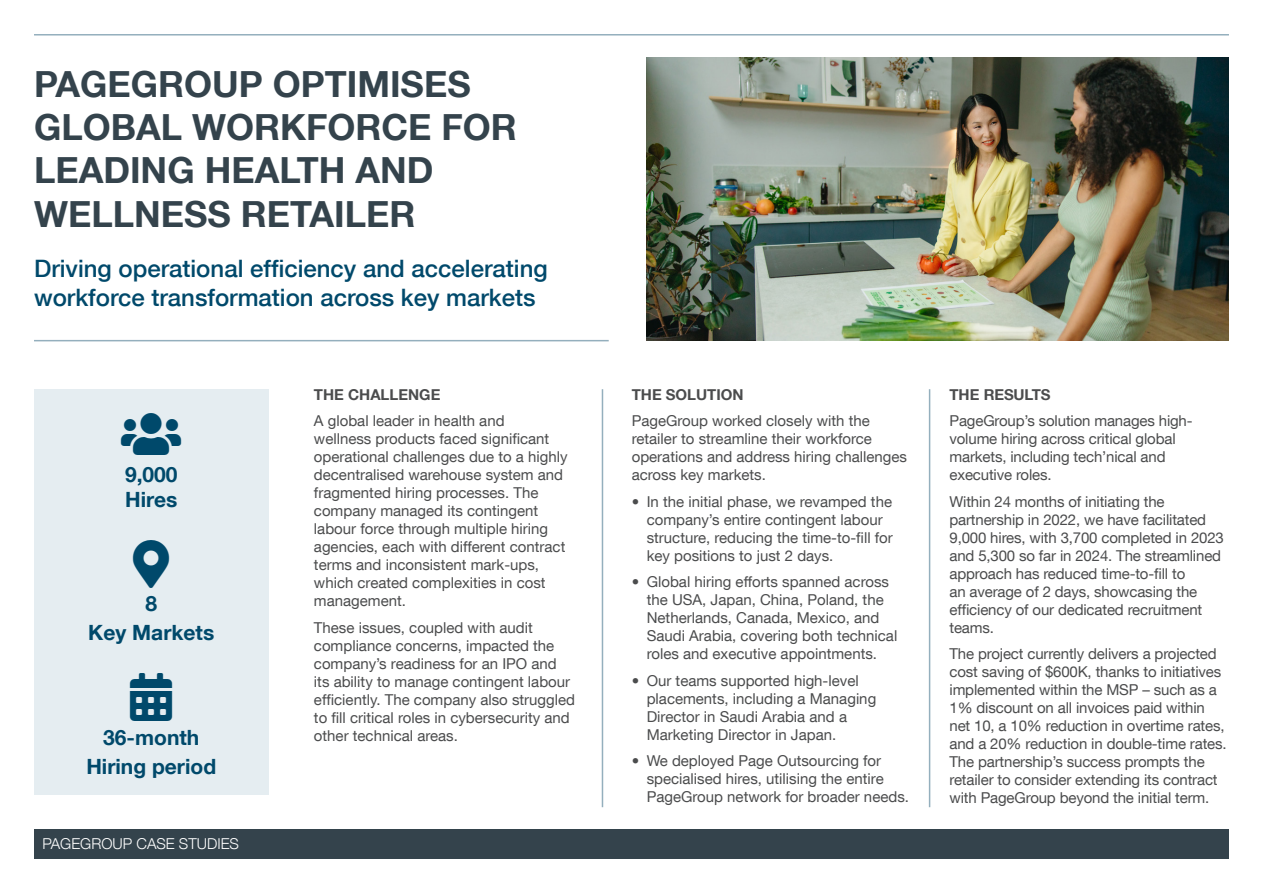
<style>
.page{position:relative;width:1263px;height:893px;background:#fff}
.page>*{position:absolute;margin:0;border:0;box-sizing:border-box;transform-origin:0 0}
.t1{font:48px "Font Awesome 5 Pro Solid";color:#00496b}
.t2{font:700 36px/43.2px "Helvetica Neue LT Com";color:#34434c}
.t3{font:500 24px/28.8px "Helvetica Neue LT Com";color:#00496b}
.t4{font:700 21px/25.2px "Helvetica Neue LT Com";color:#00496b}
.t5{font:15px/18px "Helvetica Neue LT Com";color:#4b4c4d}
.t6{font:700 15px "Helvetica Neue LT Com";color:#4b4c4d}
.t7{font:300 15px "Helvetica Neue LT Com";color:#fff}
</style>
<div class="page">
<img style="left:646px;top:57px;width:583px;height:284px">
<div style="left:34px;top:389px;width:235px;height:406px;background:#e5edf1"></div>
<div style="left:34px;top:829px;width:1195px;height:30px;background:#34434c"></div>
<hr style="left:34px;top:340px;width:575px;height:1px;background:#94afbd">
<hr style="left:602px;top:389px;width:1px;height:418px;background:#94afbd">
<hr style="left:929px;top:389px;width:1px;height:418px;background:#94afbd">
<hr style="left:34px;top:34px;width:1195px;height:2px;background:#94afbd">
<p class="t2" style="left:34px;top:62px;width:484px">PAGEGROUP OPTIMISES<br>GLOBAL WORKFORCE FOR<br>LEADING HEALTH AND<br>WELLNESS RETAILER</p>
<p class="t3" style="left:34px;top:254px;width:515px">Driving operational efficiency and accelerating workforce transformation across key markets</p>
<p class="t1" style="left:121px;top:410px;width:61px">◆▲▲</p>
<p class="t4" style="left:125px;top:461px;width:54px">9,000<br>Hires</p>
<p class="t4" style="left:145px;top:590px;width:13px">8</p>
<p class="t4" style="left:88px;top:620px;width:127px">Key Markets</p>
<p class="t1" style="left:130px;top:673px;width:43px">●■●▼</p>
<p class="t4" style="left:103px;top:724px;width:98px">36-month</p>
<p class="t4" style="left:86px;top:753px;width:131px">Hiring period</p>
<p class="t7" style="left:43px;top:835px;width:198px">PAGEGROUP CASE STUDIES</p>
<p class="t6" style="left:314px;top:385px;width:128px">THE CHALLENGE</p>
<p class="t5" style="left:314px;top:412px;width:255px">A global leader in health and<br>wellness products faced significant operational challenges due to a highly decentralised warehouse system and fragmented hiring processes. The company managed its contingent labour force through multiple hiring agencies, each with different contract terms and inconsistent mark-ups, which created complexities in cost management.</p>
<p class="t5" style="left:314px;top:618px;width:263px">These issues, coupled with audit compliance concerns, impacted the company’s readiness for an IPO and its ability to manage contingent labour efficiently. The company also struggled to fill critical roles in cybersecurity and other technical areas.</p>
<p class="t6" style="left:632px;top:385px;width:113px">THE SOLUTION</p>
<p class="t5" style="left:632px;top:412px;width:277px">PageGroup worked closely with the retailer to streamline their workforce operations and address hiring challenges across key markets.</p>
<p class="t5" style="left:647px;top:492px;width:248px;text-indent:-15px">• In the initial phase, we revamped the company’s entire contingent labour structure, reducing the time-to-fill for key positions to just 2 days.</p>
<p class="t5" style="left:647px;top:573px;width:252px;text-indent:-15px">• Global hiring efforts spanned across the USA, Japan, China, Poland, the Netherlands, Canada, Mexico, and Saudi Arabia, covering both technical roles and executive appointments.</p>
<p class="t5" style="left:647px;top:671px;width:231px;text-indent:-15px">• Our teams supported high-level placements, including a Managing<br>Director in Saudi Arabia and a<br>Marketing Director in Japan.</p>
<p class="t5" style="left:647px;top:752px;width:264px;text-indent:-15px">• We deployed Page Outsourcing for specialised hires, utilising the entire<br>PageGroup network for broader needs.</p>
<p class="t6" style="left:949px;top:385px;width:102px">THE RESULTS</p>
<p class="t5" style="left:949px;top:412px;width:245px">PageGroup’s solution manages high&shy;volume hiring across critical global markets, including tech’nical and executive roles.</p>
<p class="t5" style="left:949px;top:492px;width:276px">Within 24 months of initiating the partnership in 2022, we have facilitated 9,000 hires, with 3,700 completed in 2023 and 5,300 so far in 2024. The streamlined approach has reduced time-to-fill to<br>an average of 2 days, showcasing the efficiency of our dedicated recruitment teams.</p>
<p class="t5" style="left:949px;top:645px;width:279px">The project currently delivers a projected cost saving of $600K, thanks to initiatives implemented within the MSP – such as a 1% discount on all invoices paid within net 10, a 10% reduction in overtime rates, and a 20% reduction in double-time rates.<br>The partnership’s success prompts the retailer to consider extending its contract with PageGroup beyond the initial term.</p>
</div>
